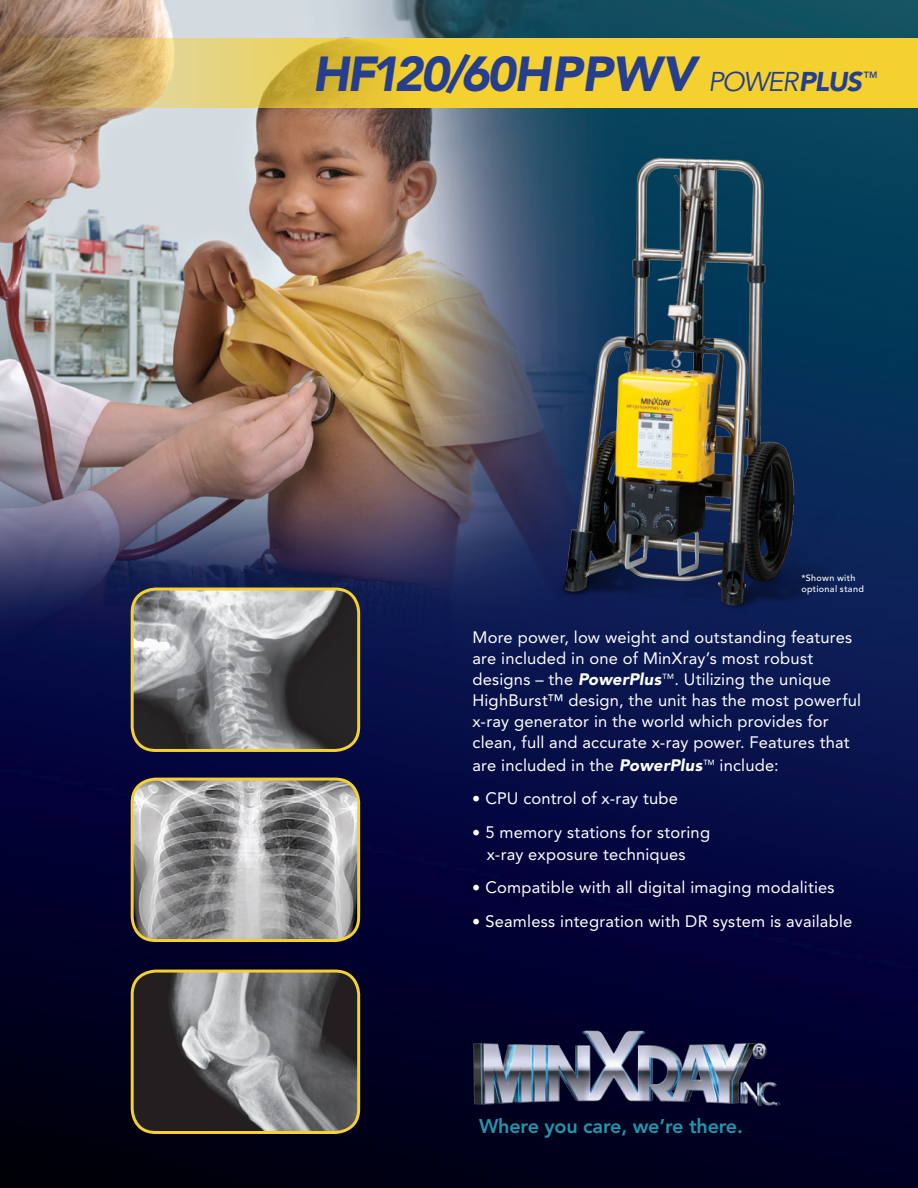
<style>
.page{position:relative;width:918px;height:1188px;background:#fff}
.page>*{position:absolute;margin:0;border:0;box-sizing:border-box;transform-origin:0 0}
.t1{font:italic 900 48.75px "Avenir";letter-spacing:-.045em;color:#253f8e}
.t2{font:800 19.8px "Avenir";letter-spacing:-.01em;color:#2396ac}
.t3{font:16.5px/21px "Avenir";letter-spacing:.015em;color:#fff}
.t4{font:500 9px/10.8px "Avenir";letter-spacing:.04em;color:#fff}
.t5{font:800 9px "Avenir";color:#253f8e}
.s1{font-weight:400;font-size:27px}
.s2{font-size:27px}
.s3{font-weight:900;font-style:italic}
.s4{font-family:"Tahoma"}
</style>
<div class="page">
<img style="left:0;top:0;width:918px;height:1188px">
<svg style="left:0;top:39px;width:918px;height:69px;background:#debf46"></svg>
<img style="left:467px;top:1024px;width:319px;height:98px">
<img style="left:132px;top:589px;width:227px;height:161px">
<div style="left:131px;top:588px;width:229px;height:164px;border:3px solid #f4d031;border-radius:24px"></div>
<img style="left:132px;top:971px;width:227px;height:161px">
<div style="left:131px;top:970px;width:229px;height:164px;border:3px solid #f4d031;border-radius:24px"></div>
<img style="left:132px;top:779px;width:227px;height:162px">
<div style="left:131px;top:778px;width:229px;height:164px;border:3px solid #f4d031;border-radius:24px"></div>
<img style="left:278px;top:87px;width:576px;height:544px">
<p class="t1" style="left:312px;top:45px;width:551px">HF120/60HPPWV <span class="s1">POWER</span><span class="s2">PLUS</span></p>
<p class="t5" style="left:864px;top:69px;width:15px">TM</p>
<p class="t4" style="left:801px;top:573px;width:64px">*Shown with optional stand</p>
<p class="t3" style="left:472px;top:627px;width:390px">More power, low weight and outstanding features are included in one of MinXray’s most robust designs – the <span class="s3">PowerPlus</span><sup>TM</sup>. Utilizing the unique HighBurst™ design, the unit has the most powerful x-ray generator in the world which provides for clean, full and accurate x-ray power. Features that</p>
<p class="t3" style="left:472px;top:755px;width:308px">are included in the <span class="s3">PowerPlus</span><sup>TM</sup> include:</p>
<p class="t3" style="left:472px;top:788px;width:207px"><span class="s4">•</span> CPU control of x-ray tube</p>
<p class="t3" style="left:487px;top:821px;width:225px;line-height:22.5px;text-indent:-14px"><span class="s4">•</span> 5 memory stations for storing x-ray exposure techniques</p>
<p class="t3" style="left:472px;top:877px;width:364px"><span class="s4">•</span> Compatible with all digital imaging modalities</p>
<p class="t3" style="left:472px;top:910px;width:381px"><span class="s4">•</span> Seamless integration with DR system is available</p>
<p class="t2" style="left:479px;top:1114px;width:265px">Where you care, we’re there.</p>
</div>
